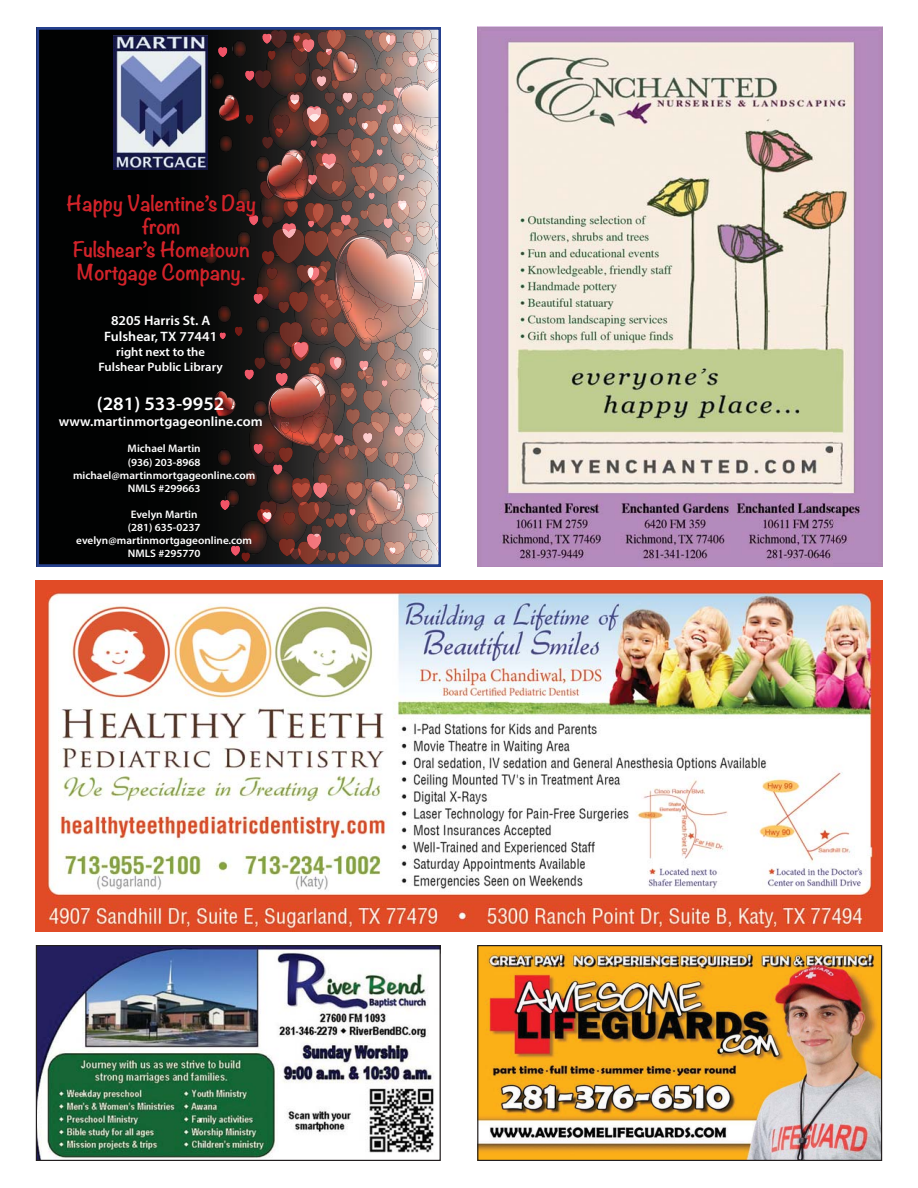
<style>
.page{position:relative;width:918px;height:1188px;background:#fff}
.page>*{position:absolute;margin:0;border:0;box-sizing:border-box;transform-origin:0 0}
.t1{font:700 19.05px/23px "Noteworthy";color:#d2232a;text-align:center}
.t2{font:600 19.05px "Myriad Pro";color:#fff}
.t3{font:600 13.65px/16.4px "Myriad Pro";color:#fff;text-align:center}
.t4{font:600 12.3px/14.7px "Myriad Pro";color:#fff;text-align:center}
.t5{font:600 10.95px/13px "Myriad Pro";color:#fff;text-align:center}
</style>
<div class="page">
<img style="left:477px;top:27px;width:405px;height:540px">
<img style="left:479px;top:947px;width:401px;height:212px">
<div style="left:477px;top:945px;width:405px;height:216px;border:1px solid #231f20"></div>
<img style="left:38px;top:947px;width:401px;height:212px">
<div style="left:36px;top:945px;width:405px;height:216px;border:1px solid #231f20"></div>
<img style="left:36px;top:581px;width:846px;height:351px">
<svg style="left:40px;top:31px;width:397px;height:532px;background:#0b0909"></svg>
<svg style="left:301px;top:44px;width:136px;height:326px;background:#866b66"></svg>
<img style="left:266px;top:42px;width:44px;height:55px">
<img style="left:308px;top:133px;width:52px;height:27px">
<img style="left:425px;top:266px;width:12px;height:63px">
<img style="left:366px;top:347px;width:54px;height:67px">
<img style="left:415px;top:423px;width:22px;height:15px">
<img style="left:322px;top:36px;width:55px;height:66px">
<img style="left:260px;top:195px;width:1px;height:28px">
<img style="left:308px;top:154px;width:5px;height:6px">
<img style="left:263px;top:332px;width:27px;height:34px">
<img style="left:319px;top:347px;width:27px;height:33px">
<img style="left:391px;top:135px;width:31px;height:25px">
<img style="left:294px;top:278px;width:53px;height:67px">
<img style="left:258px;top:256px;width:43px;height:54px">
<img style="left:268px;top:97px;width:43px;height:54px">
<img style="left:376px;top:42px;width:44px;height:54px">
<img style="left:378px;top:413px;width:37px;height:25px">
<img style="left:330px;top:374px;width:15px;height:59px">
<img style="left:249px;top:413px;width:18px;height:25px">
<img style="left:226px;top:490px;width:4px;height:16px">
<img style="left:253px;top:400px;width:14px;height:17px">
<img style="left:217px;top:305px;width:14px;height:17px;border-radius:50%">
<img style="left:237px;top:231px;width:14px;height:17px;border-radius:50%">
<img style="left:219px;top:135px;width:14px;height:17px;border-radius:50%">
<img style="left:233px;top:40px;width:13px;height:17px;border-radius:50%">
<img style="left:256px;top:156px;width:14px;height:17px;border-radius:50%">
<img style="left:211px;top:73px;width:13px;height:17px;border-radius:50%">
<img style="left:217px;top:449px;width:14px;height:17px;border-radius:50%">
<img style="left:256px;top:316px;width:14px;height:17px;border-radius:50%">
<img style="left:204px;top:247px;width:13px;height:17px;border-radius:50%">
<img style="left:237px;top:188px;width:14px;height:17px;border-radius:50%">
<img style="left:261px;top:188px;width:176px;height:57px">
<svg style="left:291px;top:100px;width:8px;height:4px"></svg>
<svg style="left:395px;top:124px;width:3px;height:9px"></svg>
<svg style="left:385px;top:35px;width:5px;height:9px"></svg>
<svg style="left:308px;top:267px;width:5px;height:11px"></svg>
<svg style="left:309px;top:113px;width:12px;height:9px"></svg>
<svg style="left:426px;top:61px;width:11px;height:10px"></svg>
<svg style="left:364px;top:123px;width:4px;height:6px"></svg>
<img style="left:426px;top:266px;width:2px;height:35px">
<img style="left:335px;top:235px;width:85px;height:109px">
<img style="left:340px;top:264px;width:83px;height:53px">
<img style="left:347px;top:239px;width:78px;height:67px">
<img style="left:336px;top:271px;width:28px;height:71px">
<img style="left:338px;top:237px;width:42px;height:27px">
<img style="left:423px;top:255px;width:4px;height:39px">
<img style="left:406px;top:254px;width:17px;height:46px">
<img style="left:267px;top:373px;width:4px;height:65px">
<img style="left:268px;top:420px;width:3px;height:18px">
<img style="left:326px;top:373px;width:4px;height:65px">
<img style="left:271px;top:373px;width:16px;height:65px">
<img style="left:287px;top:373px;width:39px;height:65px">
<img style="left:280px;top:418px;width:41px;height:6px">
<svg style="left:281px;top:422px;width:8px;height:2px"></svg>
<img style="left:271px;top:375px;width:54px;height:43px">
<img style="left:273px;top:424px;width:39px;height:14px">
<img style="left:268px;top:387px;width:17px;height:33px">
<img style="left:304px;top:374px;width:22px;height:14px">
<img style="left:302px;top:376px;width:23px;height:21px">
<img style="left:397px;top:83px;width:1px;height:46px">
<img style="left:403px;top:78px;width:34px;height:72px">
<img style="left:398px;top:83px;width:1px;height:51px">
<img style="left:399px;top:83px;width:38px;height:66px">
<img style="left:399px;top:112px;width:2px;height:24px">
<img style="left:401px;top:81px;width:36px;height:37px">
<img style="left:400px;top:117px;width:34px;height:32px">
<img style="left:397px;top:84px;width:22px;height:28px">
<img style="left:230px;top:438px;width:207px;height:125px">
<img style="left:372px;top:482px;width:30px;height:29px">
<img style="left:366px;top:494px;width:10px;height:30px">
<img style="left:368px;top:482px;width:17px;height:9px">
<img style="left:401px;top:491px;width:2px;height:17px">
<img style="left:395px;top:490px;width:6px;height:20px">
<img style="left:418px;top:370px;width:3px;height:15px">
<img style="left:423px;top:363px;width:14px;height:2px">
<svg style="left:429px;top:384px;width:8px;height:25px"></svg>
<img style="left:422px;top:399px;width:12px;height:1px">
<img style="left:421px;top:365px;width:16px;height:19px">
<img style="left:419px;top:379px;width:16px;height:20px">
<svg style="left:419px;top:364px;width:12px;height:13px"></svg>
<img style="left:332px;top:51px;width:27px;height:30px">
<img style="left:337px;top:74px;width:19px;height:7px">
<img style="left:337px;top:52px;width:21px;height:22px">
<img style="left:332px;top:59px;width:6px;height:21px">
<svg style="left:334px;top:51px;width:13px;height:6px"></svg>
<svg style="left:353px;top:60px;width:6px;height:13px"></svg>
<img style="left:214px;top:391px;width:23px;height:25px">
<img style="left:214px;top:398px;width:4px;height:17px">
<svg style="left:216px;top:391px;width:21px;height:19px"></svg>
<img style="left:218px;top:94px;width:21px;height:27px">
<img style="left:234px;top:95px;width:2px;height:21px">
<img style="left:224px;top:116px;width:14px;height:4px">
<svg style="left:219px;top:95px;width:15px;height:24px"></svg>
<img style="left:266px;top:149px;width:38px;height:51px">
<img style="left:266px;top:150px;width:42px;height:47px">
<img style="left:273px;top:160px;width:164px;height:50px">
<img style="left:268px;top:150px;width:35px;height:36px">
<img style="left:274px;top:193px;width:29px;height:6px">
<img style="left:267px;top:166px;width:8px;height:25px">
<img style="left:286px;top:150px;width:16px;height:2px">
<img style="left:285px;top:152px;width:18px;height:11px">
<div style="left:36px;top:27px;width:405px;height:540px;border:3px solid #25408e"></div>
<img style="left:113px;top:36px;width:95px;height:134px">
<h1 class="t1" style="left:67px;top:191px;width:191px">Happy Valentine’s Day from<br>Fulshear’s Hometown<br>Mortgage Company.</h1>
<p class="t3" style="left:104px;top:314px;width:115px">8205 Harris St. A<br>Fulshear, TX 77441</p>
<p class="t4" style="left:99px;top:346px;width:126px">right next to the<br>Fulshear Public Library</p>
<h1 class="t2" style="left:97px;top:396px;width:129px">(281) 533-9952</h1>
<p class="t3" style="left:59px;top:415px;width:205px">www.martinmortgageonline.com</p>
<p class="t5" style="left:73px;top:443px;width:184px">Michael Martin<br>(936) 203-8968 michael@martinmortgageonline.com<br>NMLS #299663</p>
<p class="t5" style="left:76px;top:509px;width:177px">Evelyn Martin<br>(281) 635-0237 evelyn@martinmortgageonline.com<br>NMLS #295770</p>
</div>
